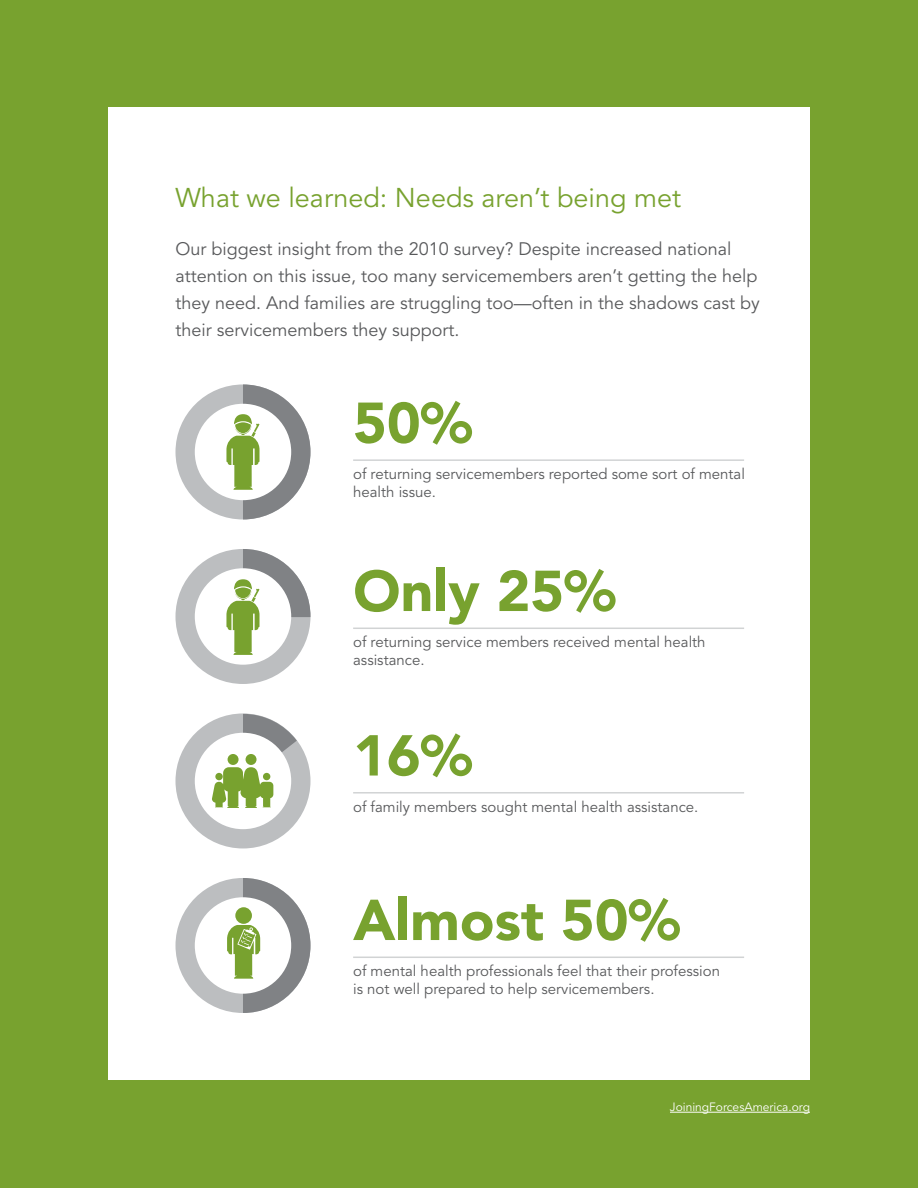
<style>
.page{position:relative;width:918px;height:1188px;background:#78a22f}
.page>*{position:absolute;margin:0;border:0;box-sizing:border-box;transform-origin:0 0}
.Normal__Web{font:900 57px "Avenir LT Std";color:#78a22f}
.Normal__Web-2{font:27px "Avenir LT Std";color:#78a22f}
.Normal__Web-3{font:18px/27px "Avenir LT Std";color:#58595b}
.Normal__Web-4{font:15px/18px "Avenir LT Std";color:#58595b}
.Normal__Web-5{font:12px "Avenir LT Std";color:#fff}
</style>
<div class="page">
<div style="left:108px;top:108px;width:702px;height:972px;background:#fff"></div>
<hr style="left:353px;top:459px;width:391px;height:2px;background:#d1d3d4">
<div style="left:176px;top:384px;width:134px;height:135px;background:#bcbec0;border-radius:50%"></div>
<div style="left:195px;top:404px;width:96px;height:96px;background:#fff;border-radius:50%"></div>
<svg style="left:226px;top:384px;width:84px;height:135px"></svg>
<hr style="left:353px;top:628px;width:391px;height:1px;background:#d1d3d4">
<div style="left:176px;top:549px;width:134px;height:135px;background:#bcbec0;border-radius:50%"></div>
<div style="left:195px;top:568px;width:96px;height:97px;background:#fff;border-radius:50%"></div>
<svg style="left:226px;top:549px;width:84px;height:106px"></svg>
<hr style="left:353px;top:792px;width:391px;height:2px;background:#d1d3d4">
<div style="left:176px;top:713px;width:134px;height:135px;background:#bcbec0;border-radius:50%"></div>
<div style="left:195px;top:733px;width:96px;height:96px;background:#fff;border-radius:50%"></div>
<svg style="left:212px;top:714px;width:85px;height:94px"></svg>
<hr style="left:353px;top:957px;width:391px;height:1px;background:#d1d3d4">
<div style="left:176px;top:878px;width:134px;height:135px;background:#bcbec0;border-radius:50%"></div>
<div style="left:195px;top:897px;width:96px;height:97px;background:#fff;border-radius:50%"></div>
<svg style="left:227px;top:878px;width:83px;height:135px"></svg>
<hr style="left:670px;top:1112px;width:140px;height:1px;background:#fff">
<p class="Normal__Web-2" style="left:176px;top:182px;width:507px">What we learned: Needs aren’t being met</p>
<p class="Normal__Web-3" style="left:176px;top:236px;width:586px">Our biggest insight from the 2010 survey? Despite increased national attention on this issue, too many servicemembers aren’t getting the help they need. And families are struggling too—often in the shadows cast by their servicemembers they support.</p>
<p class="Normal__Web" style="left:353px;top:389px;width:121px">50%</p>
<p class="Normal__Web-4" style="left:353px;top:465px;width:393px">of returning servicemembers reported some sort of mental health issue.</p>
<p class="Normal__Web" style="left:353px;top:557px;width:264px">Only 25%</p>
<p class="Normal__Web-4" style="left:353px;top:633px;width:354px">of returning service members received mental health assistance.</p>
<p class="Normal__Web" style="left:353px;top:721px;width:121px">16%</p>
<p class="Normal__Web-4" style="left:353px;top:798px;width:347px">of family members sought mental health assistance.</p>
<p class="Normal__Web" style="left:353px;top:886px;width:329px">Almost 50%</p>
<p class="Normal__Web-4" style="left:353px;top:962px;width:368px">of mental health professionals feel that their profession is not well prepared to help servicemembers.</p>
<p class="Normal__Web-5" style="left:670px;top:1100px;width:142px">JoiningForcesAmerica.org</p>
</div>
